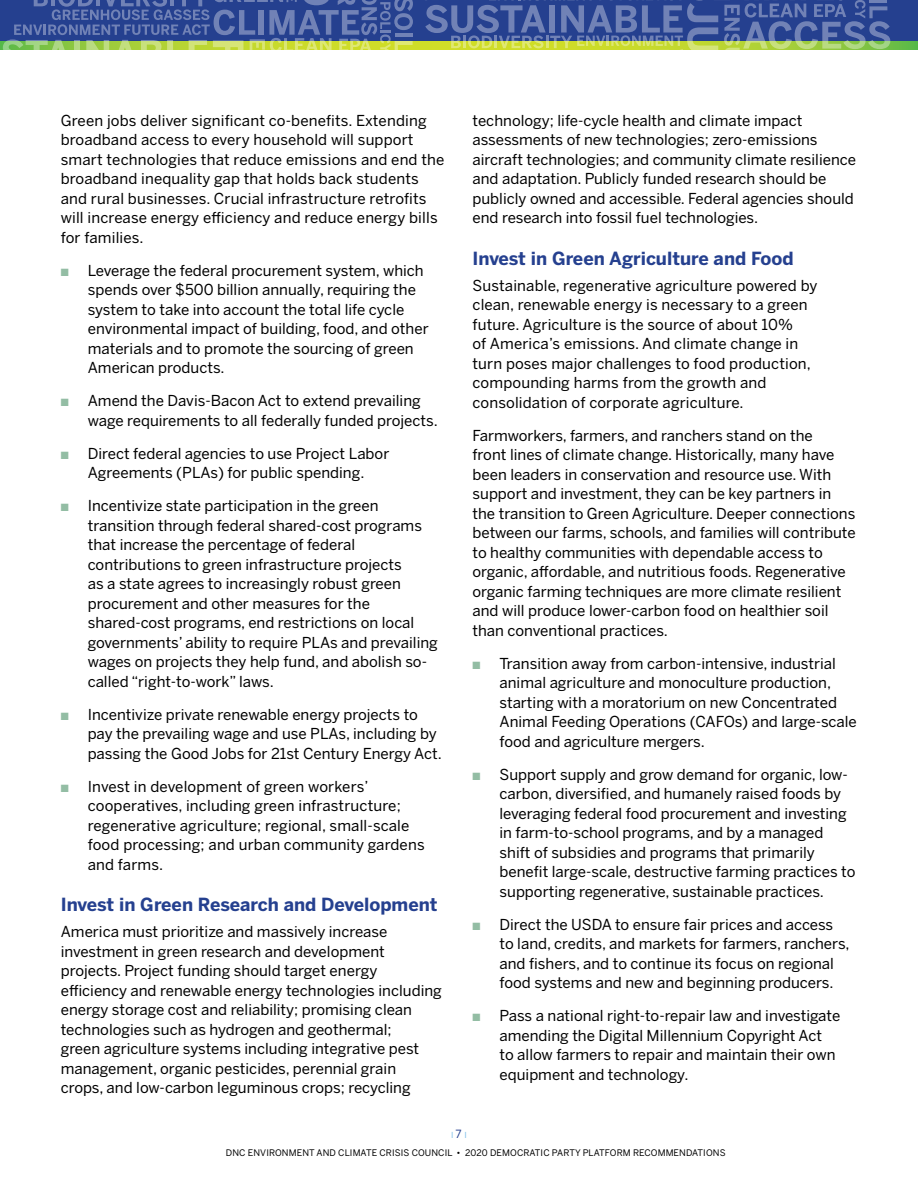
<style>
.page{position:relative;width:918px;height:1188px;background:#fff}
.page>*{position:absolute;margin:0;border:0;box-sizing:border-box;transform-origin:0 0}
.t1{font:700 18px "Benton Sans";color:#25408f}
.t2{font:15px/19.5px "Benton Sans";color:#000}
.t3{font:9px "Benton Sans";letter-spacing:.01em;color:#000}
.t4{font:8.25px "Benton Sans";color:#7bbde8}
.s1{color:#93bda4}
.s2{font-size:11.25px;color:#25408f}
</style>
<div class="page">
<div style="left:0;top:0;width:918px;height:45px;background:#25408f"></div>
<svg style="left:0;top:41px;width:918px;height:9px"></svg>
<svg style="left:421px;top:0;width:469px;height:50px"></svg>
<svg style="left:2px;top:0;width:411px;height:50px"></svg>
<p class="t2" style="left:61px;top:110px;width:385px">Green jobs deliver significant co-benefits. Extending broadband access to every household will support smart technologies that reduce emissions and end the broadband inequality gap that holds back students and rural businesses. Crucial infrastructure retrofits will increase energy efficiency and reduce energy bills for families.</p>
<p class="t2" style="left:88px;top:260px;width:342px;text-indent:-27px"><span class="s1">■</span> Leverage the federal procurement system, which spends over $500 billion annually, requiring the system to take into account the total life cycle environmental impact of building, food, and other materials and to promote the sourcing of green American products.</p>
<p class="t2" style="left:88px;top:391px;width:352px;text-indent:-27px"><span class="s1">■</span> Amend the Davis-Bacon Act to extend prevailing wage requirements to all federally funded projects.</p>
<p class="t2" style="left:61px;top:443px;width:330px;text-align:center"><span class="s1">■</span> Direct federal agencies to use Project Labor<br>Agreements (PLAs) for public spending.</p>
<p class="t2" style="left:88px;top:496px;width:352px;text-indent:-27px"><span class="s1">■</span> Incentivize state participation in the green transition through federal shared-cost programs that increase the percentage of federal contributions to green infrastructure projects<br>as a state agrees to increasingly robust green procurement and other measures for the shared-cost programs, end restrictions on local governments’ ability to require PLAs and prevailing wages on projects they help fund, and abolish so&shy;called “right-to-work” laws.</p>
<p class="t2" style="left:88px;top:704px;width:356px;text-indent:-27px"><span class="s1">■</span> Incentivize private renewable energy projects to pay the prevailing wage and use PLAs, including by passing the Good Jobs for 21st Century Energy Act.</p>
<p class="t2" style="left:88px;top:776px;width:338px;text-indent:-27px"><span class="s1">■</span> Invest in development of green workers’ cooperatives, including green infrastructure; regenerative agriculture; regional, small-scale food processing; and urban community gardens and farms.</p>
<p class="t1" style="left:61px;top:894px;width:378px">Invest in Green Research and Development</p>
<p class="t2" style="left:61px;top:922px;width:383px">America must prioritize and massively increase investment in green research and development projects. Project funding should target energy efficiency and renewable energy technologies including energy storage cost and reliability; promising clean technologies such as hydrogen and geothermal;<br>green agriculture systems including integrative pest management, organic pesticides, perennial grain crops, and low-carbon leguminous crops; recycling</p>
<p class="t2" style="left:472px;top:110px;width:385px">technology; life-cycle health and climate impact assessments of new technologies; zero-emissions aircraft technologies; and community climate resilience and adaptation. Publicly funded research should be publicly owned and accessible. Federal agencies should end research into fossil fuel technologies.</p>
<p class="t1" style="left:472px;top:247px;width:323px">Invest in Green Agriculture and Food</p>
<p class="t2" style="left:472px;top:275px;width:347px">Sustainable, regenerative agriculture powered by clean, renewable energy is necessary to a green future. Agriculture is the source of about 10%<br>of America’s emissions. And climate change in turn poses major challenges to food production, compounding harms from the growth and consolidation of corporate agriculture.</p>
<p class="t2" style="left:472px;top:425px;width:385px">Farmworkers, farmers, and ranchers stand on the<br>front lines of climate change. Historically, many have been leaders in conservation and resource use. With support and investment, they can be key partners in the transition to Green Agriculture. Deeper connections between our farms, schools, and families will contribute to healthy communities with dependable access to organic, affordable, and nutritious foods. Regenerative organic farming techniques are more climate resilient and will produce lower-carbon food on healthier soil than conventional practices.</p>
<p class="t2" style="left:500px;top:653px;width:359px;text-indent:-27px"><span class="s1">■</span> Transition away from carbon-intensive, industrial animal agriculture and monoculture production, starting with a moratorium on new Concentrated Animal Feeding Operations (CAFOs) and large-scale food and agriculture mergers.</p>
<p class="t2" style="left:500px;top:764px;width:358px;text-indent:-27px"><span class="s1">■</span> Support supply and grow demand for organic, low&shy;carbon, diversified, and humanely raised foods by leveraging federal food procurement and investing in farm-to-school programs, and by a managed shift of subsidies and programs that primarily benefit large-scale, destructive farming practices to supporting regenerative, sustainable practices.</p>
<p class="t2" style="left:500px;top:914px;width:352px;text-indent:-27px"><span class="s1">■</span> Direct the USDA to ensure fair prices and access to land, credits, and markets for farmers, ranchers, and fishers, and to continue its focus on regional food systems and new and beginning producers.</p>
<p class="t2" style="left:500px;top:1006px;width:342px;text-indent:-27px"><span class="s1">■</span> Pass a national right-to-repair law and investigate amending the Digital Millennium Copyright Act<br>to allow farmers to repair and maintain their own equipment and technology.</p>
<p class="t4" style="left:451px;top:1130px;width:17px">I<span class="s2">7</span>I</p>
<p class="t3" style="left:226px;top:1148px;width:501px">DNC ENVIRONMENT AND CLIMATE CRISIS COUNCIL • 2020 DEMOCRATIC PARTY PLATFORM RECOMMENDATIONS</p>
</div>
